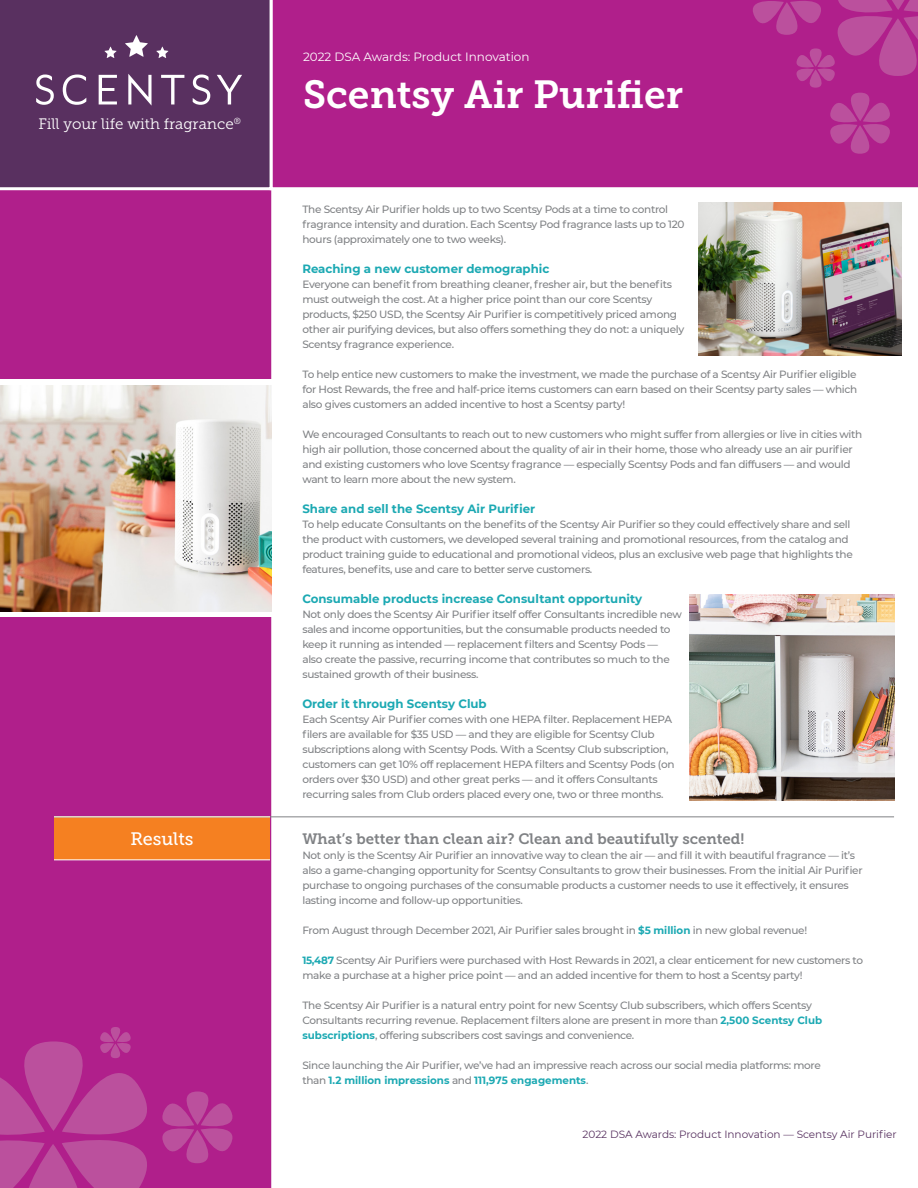
<style>
.page{position:relative;width:918px;height:1188px;background:#fff}
.page>*{position:absolute;margin:0;border:0;box-sizing:border-box;transform-origin:0 0}
.t1{font:39px "Museo Slab 700";color:#fff}
.Section{font:18px "Museo Slab 500";letter-spacing:-.005em;color:#fff}
.t2{font:15.15px "Museo Slab 300";color:#fff}
.Body_Headline{font:15px "Museo Slab 700";color:#808285}
.Body-Reg{font:700 12px "Montserrat";color:#1ca9b3}
.t3{font:12px "Montserrat";color:#fff}
.Body-Reg-2{font:500 10.5px/15px "Montserrat";letter-spacing:-.03em;color:#808285}
.Footer_Page{font:10.5px "Montserrat";color:#583260}
.s1{font-weight:700;color:#1ca9b3}
</style>
<div class="page">
<div style="left:0;top:190px;width:274px;height:998px;background:#b01f8b"></div>
<div style="left:0;top:0;width:270px;height:188px;background:#593060"></div>
<div style="left:272px;top:0;width:646px;height:188px;background:#b01f8b"></div>
<svg style="left:125px;top:35px;width:23px;height:22px"></svg>
<svg style="left:105px;top:47px;width:12px;height:11px"></svg>
<svg style="left:156px;top:47px;width:12px;height:11px"></svg>
<svg style="left:36px;top:75px;width:18px;height:30px"></svg>
<svg style="left:63px;top:75px;width:23px;height:30px"></svg>
<svg style="left:99px;top:75px;width:18px;height:29px"></svg>
<svg style="left:128px;top:74px;width:24px;height:32px"></svg>
<svg style="left:161px;top:75px;width:23px;height:29px"></svg>
<svg style="left:217px;top:75px;width:25px;height:29px"></svg>
<svg style="left:193px;top:75px;width:17px;height:30px"></svg>
<svg style="left:753px;top:0;width:165px;height:154px;background:#b32e90"></svg>
<svg style="left:0;top:1026px;width:242px;height:162px;background:#b43593"></svg>
<div style="left:54px;top:817px;width:216px;height:43px;background:#f58021"></div>
<hr style="left:54px;top:816px;width:840px;height:1px;background:#808285">
<hr style="left:54px;top:859px;width:216px;height:1px;background:#fff">
<hr style="left:54px;top:816px;width:216px;height:1px;background:#fff">
<img style="left:699px;top:202px;width:202px;height:153px">
<img style="left:690px;top:594px;width:204px;height:206px">
<div style="left:0;top:380px;width:271px;height:237px;background:linear-gradient(to right,#fff,#fff)"></div>
<img style="left:0;top:386px;width:271px;height:225px">
<h3 class="t2" style="left:39px;top:115px;width:204px">Fill your life with fragrance<sup>®</sup></h3>
<p class="Section" style="left:130px;top:828px;width:65px">Results</p>
<p class="t3" style="left:303px;top:49px;width:228px">2022 DSA Awards: Product Innovation</p>
<p class="t1" style="left:303px;top:72px;width:382px">Scentsy Air Purifier</p>
<p class="Body-Reg-2" style="left:302px;top:201px;width:384px">The Scentsy Air Purifier holds up to two Scentsy Pods at a time to control fragrance intensity and duration. Each Scentsy Pod fragrance lasts up to 120 hours (approximately one to two weeks).</p>
<p class="Body-Reg" style="left:302px;top:260px;width:248px">Reaching a new customer demographic</p>
<p class="Body-Reg-2" style="left:302px;top:276px;width:383px">Everyone can benefit from breathing cleaner, fresher air, but the benefits must outweigh the cost. At a higher price point than our core Scentsy products, $250 USD, the Scentsy Air Purifier is competitively priced among other air purifying devices, but also offers something they do not: a uniquely Scentsy fragrance experience.</p>
<p class="Body-Reg-2" style="left:302px;top:366px;width:556px;text-align:justify">To help entice new customers to make the investment, we made the purchase of a Scentsy Air Purifier eligible for Host Rewards, the free and half-price items customers can earn based on their Scentsy party sales — which also gives customers an added incentive to host a Scentsy party!</p>
<p class="Body-Reg-2" style="left:302px;top:426px;width:562px">We encouraged Consultants to reach out to new customers who might suffer from allergies or live in cities with high air pollution, those concerned about the quality of air in their home, those who already use an air purifier and existing customers who love Scentsy fragrance — especially Scentsy Pods and fan diffusers — and would want to learn more about the new system.</p>
<p class="Body-Reg" style="left:302px;top:500px;width:234px">Share and sell the Scentsy Air Purifier</p>
<p class="Body-Reg-2" style="left:302px;top:516px;width:552px">To help educate Consultants on the benefits of the Scentsy Air Purifier so they could effectively share and sell the product with customers, we developed several training and promotional resources, from the catalog and product training guide to educational and promotional videos, plus an exclusive web page that highlights the features, benefits, use and care to better serve customers.</p>
<p class="Body-Reg" style="left:302px;top:590px;width:341px">Consumable products increase Consultant opportunity</p>
<p class="Body-Reg-2" style="left:302px;top:606px;width:381px">Not only does the Scentsy Air Purifier itself offer Consultants incredible new sales and income opportunities, but the consumable products needed to keep it running as intended — replacement filters and Scentsy Pods —<br>also create the passive, recurring income that contributes so much to the sustained growth of their business.</p>
<p class="Body-Reg" style="left:302px;top:695px;width:186px">Order it through Scentsy Club</p>
<p class="Body-Reg-2" style="left:302px;top:711px;width:374px">Each Scentsy Air Purifier comes with one HEPA filter. Replacement HEPA filers are available for $35 USD — and they are eligible for Scentsy Club subscriptions along with Scentsy Pods. With a Scentsy Club subscription, customers can get 10% off replacement HEPA filters and Scentsy Pods (on orders over $30 USD) and other great perks — and it offers Consultants recurring sales from Club orders placed every one, two or three months.</p>
<p class="Body_Headline" style="left:302px;top:830px;width:444px">What’s better than clean air? Clean and beautifully scented!</p>
<p class="Body-Reg-2" style="left:302px;top:848px;width:562px">Not only is the Scentsy Air Purifier an innovative way to clean the air — and fill it with beautiful fragrance — it’s also a game-changing opportunity for Scentsy Consultants to grow their businesses. From the initial Air Purifier purchase to ongoing purchases of the consumable products a customer needs to use it effectively, it ensures lasting income and follow-up opportunities.</p>
<p class="Body-Reg-2" style="left:302px;top:923px;width:506px">From August through December 2021, Air Purifier sales brought in <span class="s1">$5 million</span> in new global revenue!</p>
<p class="Body-Reg-2" style="left:302px;top:953px;width:562px"><span class="s1">15,487</span> Scentsy Air Purifiers were purchased with Host Rewards in 2021, a clear enticement for new customers to make a purchase at a higher price point — and an added incentive for them to host a Scentsy party!</p>
<p class="Body-Reg-2" style="left:302px;top:998px;width:521px">The Scentsy Air Purifier is a natural entry point for new Scentsy Club subscribers, which offers Scentsy<br>Consultants recurring revenue. Replacement filters alone are present in more than <span class="s1">2,500 Scentsy Club subscriptions</span>, offering subscribers cost savings and convenience.</p>
<p class="Body-Reg-2" style="left:302px;top:1058px;width:520px">Since launching the Air Purifier, we’ve had an impressive reach across our social media platforms: more than <span class="s1">1.2 million impressions</span> and <span class="s1">111,975 engagements</span>.</p>
<p class="Footer_Page" style="left:582px;top:1127px;width:316px">2022 DSA Awards: Product Innovation — Scentsy Air Purifier</p>
</div>
